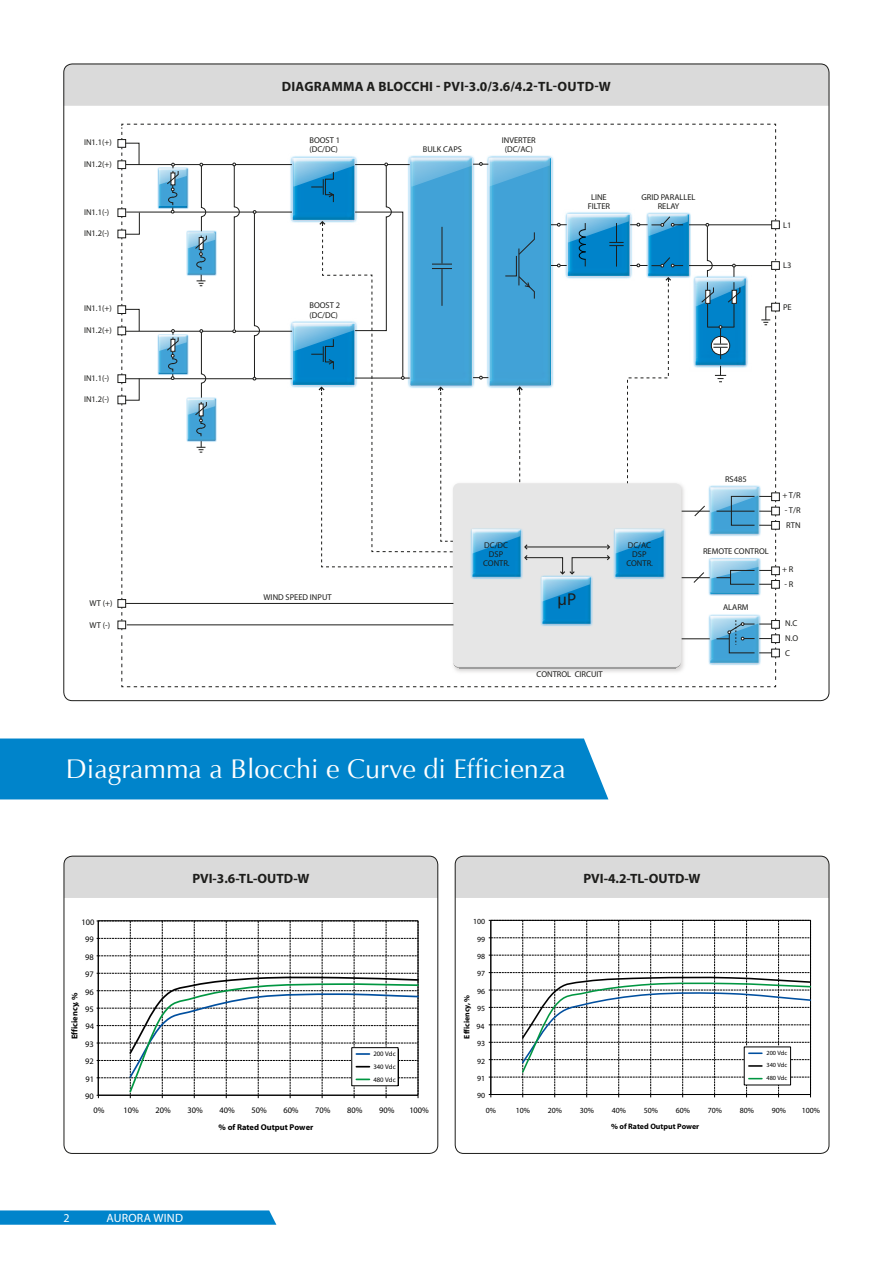
<style>
.page{position:relative;width:893px;height:1263px;background:#fff}
.page>*{position:absolute;margin:0;border:0;box-sizing:border-box;transform-origin:0 0}
.t1{font:27px "Optima";color:#fff}
.t2{font:17.25px "Myriad";color:#1d1d1b}
.t3{font:700 13.5px "Myriad Pro";letter-spacing:.015em;color:#1d1d1b}
.t4{font:12px "Myriad Pro";letter-spacing:.02em;color:#fff}
.t5{font:8.4px/9.3px "Myriad";color:#1d1d1b;text-align:center}
.t6{font:8.4px "Myriad";color:#000}
.t7{font:700 8.4px "Myriad";color:#000}
.t8{font:7.8px "Myriad";color:#000}
.t9{font:700 7.8px "Myriad";color:#000}
.t10{font:6.75px/12.8px "Myriad";color:#000;text-align:justify}
.t11{font:6.3px/12.8px "Myriad";color:#000;text-align:justify}
</style>
<div class="page">
<div style="left:0;top:738px;width:608px;height:61px;background:#0084cb"></div>
<svg style="left:0;top:1210px;width:276px;height:15px;background:#0f8bce"></svg>
<div style="left:64px;top:856px;width:374px;height:42px;background:#dadada"></div>
<div style="left:64px;top:856px;width:374px;height:297px;border:1px solid #1d1d1b;border-radius:9px"></div>
<div style="left:455px;top:856px;width:374px;height:42px;background:#dadada"></div>
<div style="left:455px;top:856px;width:374px;height:297px;border:1px solid #1d1d1b;border-radius:9px"></div>
<svg style="left:97px;top:921px;width:322px;height:177px"></svg>
<svg style="left:489px;top:920px;width:322px;height:177px"></svg>
<div style="left:64px;top:64px;width:765px;height:42px;background:#dadada"></div>
<div style="left:771px;top:220px;width:9px;height:9px;border:1px solid #1d1d1b"></div>
<div style="left:771px;top:261px;width:9px;height:9px;border:1px solid #1d1d1b"></div>
<div style="left:771px;top:303px;width:9px;height:8px;border:1px solid #1d1d1b"></div>
<div style="left:117px;top:139px;width:9px;height:9px;border:1px solid #1d1d1b"></div>
<div style="left:117px;top:305px;width:9px;height:9px;border:1px solid #1d1d1b"></div>
<div style="left:771px;top:492px;width:9px;height:9px;border:1px solid #1d1d1b"></div>
<div style="left:771px;top:507px;width:9px;height:8px;border:1px solid #1d1d1b"></div>
<div style="left:771px;top:521px;width:9px;height:9px;border:1px solid #1d1d1b"></div>
<div style="left:771px;top:566px;width:9px;height:9px;border:1px solid #1d1d1b"></div>
<div style="left:771px;top:580px;width:9px;height:9px;border:1px solid #1d1d1b"></div>
<div style="left:771px;top:620px;width:9px;height:9px;border:1px solid #1d1d1b"></div>
<div style="left:771px;top:634px;width:9px;height:9px;border:1px solid #1d1d1b"></div>
<div style="left:771px;top:649px;width:9px;height:8px;border:1px solid #1d1d1b"></div>
<div style="left:117px;top:599px;width:9px;height:9px;border:1px solid #1d1d1b"></div>
<div style="left:117px;top:620px;width:9px;height:9px;border:1px solid #1d1d1b"></div>
<svg style="left:121px;top:123px;width:655px;height:565px"></svg>
<p class="t5" style="left:84px;top:138px;width:29px">IN1.1(+)</p>
<p class="t5" style="left:84px;top:160px;width:29px">IN1.2(+)</p>
<p class="t5" style="left:84px;top:208px;width:27px">IN1.1(-)</p>
<p class="t5" style="left:84px;top:229px;width:27px">IN1.2(-)</p>
<p class="t5" style="left:84px;top:304px;width:29px">IN1.1(+)</p>
<p class="t5" style="left:84px;top:326px;width:29px">IN1.2(+)</p>
<p class="t5" style="left:84px;top:374px;width:27px">IN1.1(-)</p>
<p class="t5" style="left:84px;top:395px;width:27px">IN1.2(-)</p>
<p class="t5" style="left:89px;top:599px;width:25px">WT (+)</p>
<p class="t5" style="left:89px;top:621px;width:22px">WT (-)</p>
<h3 class="t3" style="left:282px;top:77px;width:331px">DIAGRAMMA A BLOCCHI - PVI-3.0/3.6/4.2-TL-OUTD-W</h3>
<p class="t5" style="left:309px;top:136px;width:32px;text-align:left">BOOST 1 (DC/DC)</p>
<p class="t5" style="left:423px;top:145px;width:41px">BULK CAPS</p>
<p class="t5" style="left:502px;top:136px;width:35px">INVERTER (DC/AC)</p>
<p class="t5" style="left:588px;top:193px;width:24px">LINE<br>FILTER</p>
<p class="t5" style="left:641px;top:193px;width:56px">GRID PARALLEL<br>RELAY</p>
<p class="t5" style="left:309px;top:301px;width:32px;text-align:left">BOOST 2 (DC/DC)</p>
<p class="t5" style="left:783px;top:220px;width:10px">L1</p>
<p class="t5" style="left:783px;top:261px;width:10px">L3</p>
<p class="t5" style="left:783px;top:303px;width:10px">PE</p>
<p class="t5" style="left:263px;top:593px;width:70px">WIND SPEED INPUT</p>
<p class="t5" style="left:483px;top:541px;width:28px">DC/DC<br>DSP<br>CONTR.</p>
<p class="t5" style="left:626px;top:541px;width:28px">DC/AC<br>DSP<br>CONTR.</p>
<h2 class="t2" style="left:558px;top:590px;width:20px">µP</h2>
<p class="t5" style="left:537px;top:670px;width:68px">CONTROL CIRCUIT</p>
<p class="t5" style="left:725px;top:475px;width:23px">RS485</p>
<p class="t5" style="left:703px;top:546px;width:67px">REMOTE CONTROL</p>
<p class="t5" style="left:723px;top:603px;width:27px">ALARM</p>
<p class="t5" style="left:782px;top:491px;width:20px">+ T/R</p>
<p class="t5" style="left:785px;top:503px;width:17px;line-height:15px;text-align:left">- T/R<br>RTN</p>
<p class="t5" style="left:782px;top:565px;width:13px">+ R</p>
<p class="t5" style="left:784px;top:579px;width:10px">- R</p>
<p class="t5" style="left:785px;top:616px;width:15px;line-height:15px;text-align:justify">N.C N.O C</p>
<h1 class="t1" style="left:66px;top:753px;width:501px">Diagramma a Blocchi e Curve di Efficienza</h1>
<h3 class="t3" style="left:192px;top:869px;width:119px">PVI-3.6-TL-OUTD-W</h3>
<h3 class="t3" style="left:584px;top:869px;width:119px">PVI-4.2-TL-OUTD-W</h3>
<p class="t6" style="left:82px;top:918px;width:14px">100</p>
<p class="t8" style="left:473px;top:918px;width:14px">100</p>
<p class="t6" style="left:85px;top:935px;width:10px">99</p>
<p class="t8" style="left:477px;top:935px;width:10px">99</p>
<p class="t6" style="left:85px;top:953px;width:10px">98</p>
<p class="t8" style="left:477px;top:952px;width:10px">98</p>
<p class="t6" style="left:85px;top:970px;width:10px">97</p>
<p class="t8" style="left:477px;top:970px;width:10px">97</p>
<p class="t6" style="left:85px;top:987px;width:10px">96</p>
<p class="t7" style="left:70px;top:1039px;width:48px;rotate:-90deg">Efficiency, %</p>
<p class="t6" style="left:85px;top:1005px;width:10px">95</p>
<p class="t6" style="left:86px;top:1022px;width:10px">94</p>
<p class="t8" style="left:477px;top:987px;width:10px">96</p>
<p class="t9" style="left:463px;top:1038px;width:45px;rotate:-90deg">Efficiency, %</p>
<p class="t8" style="left:477px;top:1005px;width:10px">95</p>
<p class="t8" style="left:476px;top:1022px;width:10px">94</p>
<p class="t6" style="left:85px;top:1040px;width:10px">93</p>
<p class="t8" style="left:477px;top:1039px;width:10px">93</p>
<p class="t6" style="left:85px;top:1057px;width:10px">92</p>
<p class="t6" style="left:86px;top:1075px;width:10px">91</p>
<p class="t10" style="left:373px;top:1048px;width:24px">200 Vdc 340 Vdc 480 Vdc</p>
<p class="t8" style="left:477px;top:1057px;width:10px">92</p>
<p class="t8" style="left:477px;top:1074px;width:10px">91</p>
<p class="t11" style="left:766px;top:1046px;width:22px">200 Vdc 340 Vdc 480 Vdc</p>
<p class="t6" style="left:85px;top:1092px;width:10px">90</p>
<p class="t8" style="left:477px;top:1092px;width:10px">90</p>
<p class="t6" style="left:93px;top:1106px;width:12px">0%</p>
<p class="t6" style="left:123px;top:1106px;width:17px">10%</p>
<p class="t6" style="left:155px;top:1106px;width:17px">20%</p>
<p class="t6" style="left:187px;top:1106px;width:17px">30%</p>
<p class="t6" style="left:219px;top:1106px;width:17px">40%</p>
<p class="t6" style="left:251px;top:1106px;width:17px">50%</p>
<p class="t6" style="left:283px;top:1106px;width:17px">60%</p>
<p class="t6" style="left:315px;top:1106px;width:17px">70%</p>
<p class="t6" style="left:347px;top:1106px;width:17px">80%</p>
<p class="t6" style="left:379px;top:1106px;width:17px">90%</p>
<p class="t6" style="left:409px;top:1106px;width:21px">100%</p>
<p class="t8" style="left:486px;top:1106px;width:12px">0%</p>
<p class="t8" style="left:516px;top:1106px;width:16px">10%</p>
<p class="t8" style="left:548px;top:1106px;width:16px">20%</p>
<p class="t8" style="left:580px;top:1106px;width:16px">30%</p>
<p class="t8" style="left:612px;top:1106px;width:16px">40%</p>
<p class="t8" style="left:644px;top:1106px;width:16px">50%</p>
<p class="t8" style="left:676px;top:1106px;width:16px">60%</p>
<p class="t8" style="left:708px;top:1106px;width:16px">70%</p>
<p class="t8" style="left:740px;top:1106px;width:16px">80%</p>
<p class="t8" style="left:772px;top:1106px;width:16px">90%</p>
<p class="t8" style="left:802px;top:1106px;width:20px">100%</p>
<p class="t7" style="left:219px;top:1123px;width:96px">% of Rated Output Power</p>
<p class="t9" style="left:611px;top:1123px;width:90px">% of Rated Output Power</p>
<h3 class="t4" style="left:63px;top:1210px;width:8px">2</h3>
<h3 class="t4" style="left:106px;top:1210px;width:78px">AURORA WIND</h3>
</div>
